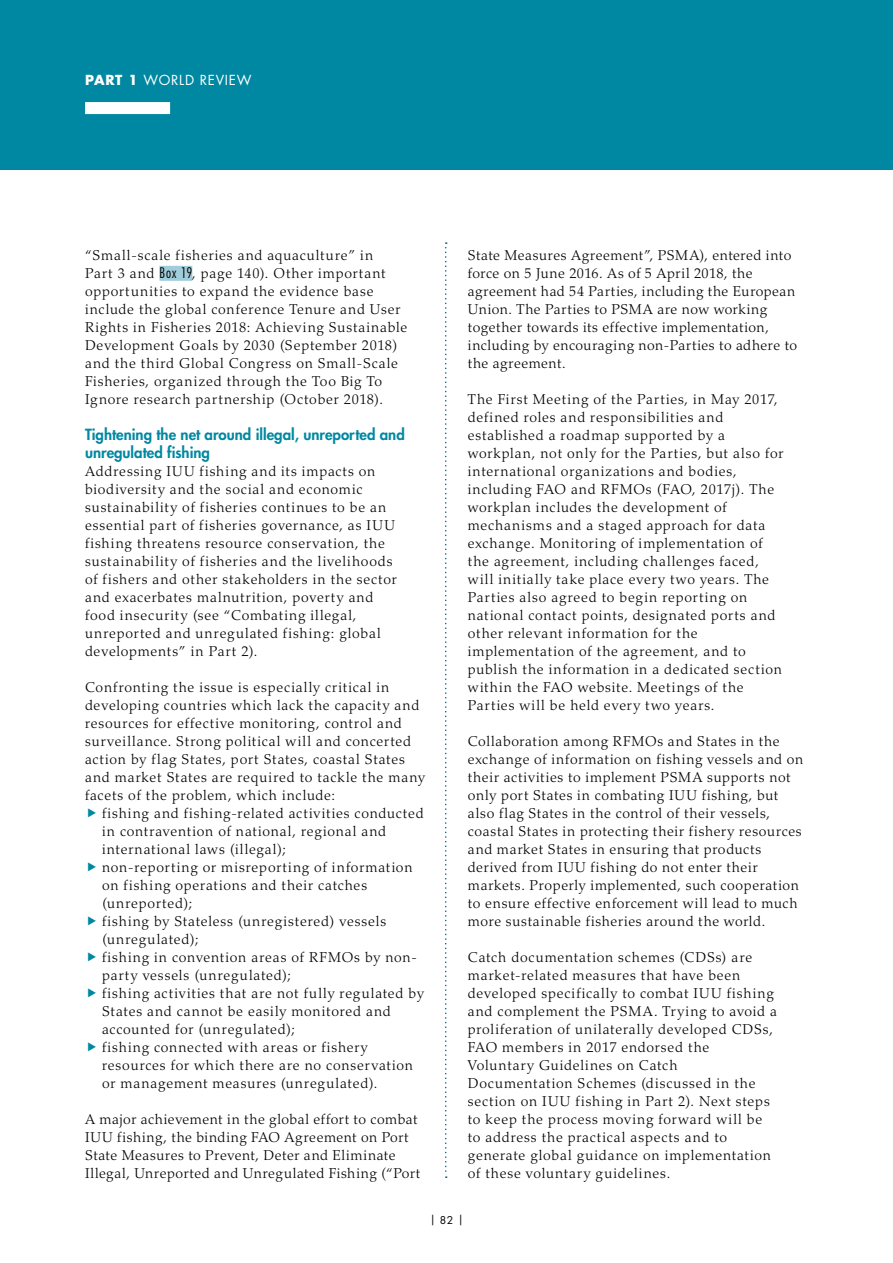
<style>
.page{position:relative;width:893px;height:1263px;background:#fff}
.page>*{position:absolute;margin:0;border:0;box-sizing:border-box;transform-origin:0 0}
.t1{font:800 15px/18px "Futura Std";color:#0088a2}
.t2{font:300 14.25px/18px "Palatino LT Std";letter-spacing:.055em;color:#000}
.t3{font:300 14.25px/18px "Palatino LT Std";letter-spacing:.035em;color:#000}
.t4{font:13.5px "Futura Std";letter-spacing:.055em;color:#fff}
.t5{font:10.5px "Futura Std";color:#000}
.s1{font-weight:700}
.s2{font-family:"Futura Std";font-stretch:condensed}
</style>
<div class="page">
<div style="left:0;top:0;width:893px;height:170px;background:#0088a2"></div>
<div style="left:85px;top:102px;width:85px;height:12px;background:#fff"></div>
<svg style="left:445px;top:242px;width:2px;height:936px"></svg>
<div style="left:159px;top:266px;width:33px;height:15px;background:#a0cdda"></div>
<p class="t4" style="left:85px;top:71px;width:168px"><span class="s1">PART 1</span> WORLD REVIEW</p>
<p class="t2" style="left:85px;top:246px;width:324px">“Small-scale fisheries and aquaculture” in<br>Part 3 and <span class="s2">Box 19</span>, page 140). Other important opportunities to expand the evidence base include the global conference Tenure and User Rights in Fisheries 2018: Achieving Sustainable Development Goals by 2030 (September 2018) and the third Global Congress on Small-Scale Fisheries, organized through the Too Big To Ignore research partnership (October 2018).</p>
<p class="t1" style="left:85px;top:425px;width:321px">Tightening the net around illegal, unreported and unregulated fishing</p>
<p class="t2" style="left:85px;top:462px;width:313px">Addressing IUU fishing and its impacts on biodiversity and the social and economic sustainability of fisheries continues to be an essential part of fisheries governance, as IUU fishing threatens resource conservation, the sustainability of fisheries and the livelihoods of fishers and other stakeholders in the sector and exacerbates malnutrition, poverty and food insecurity (see “Combating illegal, unreported and unregulated fishing: global developments” in Part 2).</p>
<p class="t2" style="left:85px;top:678px;width:342px">Confronting the issue is especially critical in developing countries which lack the capacity and resources for effective monitoring, control and surveillance. Strong political will and concerted action by flag States, port States, coastal States and market States are required to tackle the many facets of the problem, which include:</p>
<p class="t2" style="left:102px;top:804px;width:323px">fishing and fishing-related activities conducted in contravention of national, regional and international laws (illegal);<br>non-reporting or misreporting of information on fishing operations and their catches (unreported);<br>fishing by Stateless (unregistered) vessels (unregulated);<br>fishing in convention areas of RFMOs by non&shy;party vessels (unregulated);<br>fishing activities that are not fully regulated by States and cannot be easily monitored and accounted for (unregulated);<br>fishing connected with areas or fishery resources for which there are no conservation or management measures (unregulated).</p>
<p class="t3" style="left:85px;top:1110px;width:337px">A major achievement in the global effort to combat IUU fishing, the binding FAO Agreement on Port State Measures to Prevent, Deter and Eliminate Illegal, Unreported and Unregulated Fishing (“Port</p>
<p class="t3" style="left:468px;top:246px;width:331px">State Measures Agreement”, PSMA), entered into force on 5 June 2016. As of 5 April 2018, the agreement had 54 Parties, including the European Union. The Parties to PSMA are now working together towards its effective implementation, including by encouraging non-Parties to adhere to the agreement.</p>
<p class="t2" style="left:468px;top:390px;width:317px">The First Meeting of the Parties, in May 2017, defined roles and responsibilities and established a roadmap supported by a workplan, not only for the Parties, but also for international organizations and bodies, including FAO and RFMOs (FAO, 2017j). The workplan includes the development of mechanisms and a staged approach for data exchange. Monitoring of implementation of the agreement, including challenges faced, will initially take place every two years. The Parties also agreed to begin reporting on national contact points, designated ports and other relevant information for the implementation of the agreement, and to publish the information in a dedicated section within the FAO website. Meetings of the Parties will be held every two years.</p>
<p class="t2" style="left:468px;top:732px;width:337px">Collaboration among RFMOs and States in the exchange of information on fishing vessels and on their activities to implement PSMA supports not only port States in combating IUU fishing, but also flag States in the control of their vessels, coastal States in protecting their fishery resources and market States in ensuring that products derived from IUU fishing do not enter their markets. Properly implemented, such cooperation to ensure effective enforcement will lead to much more sustainable fisheries around the world.</p>
<p class="t2" style="left:468px;top:948px;width:311px">Catch documentation schemes (CDSs) are market-related measures that have been developed specifically to combat IUU fishing and complement the PSMA. Trying to avoid a proliferation of unilaterally developed CDSs, FAO members in 2017 endorsed the Voluntary Guidelines on Catch Documentation Schemes (discussed in the section on IUU fishing in Part 2). Next steps to keep the process moving forward will be to address the practical aspects and to generate global guidance on implementation of these voluntary guidelines.</p>
<p class="t5" style="left:430px;top:1213px;width:35px">| 82 |</p>
</div>
